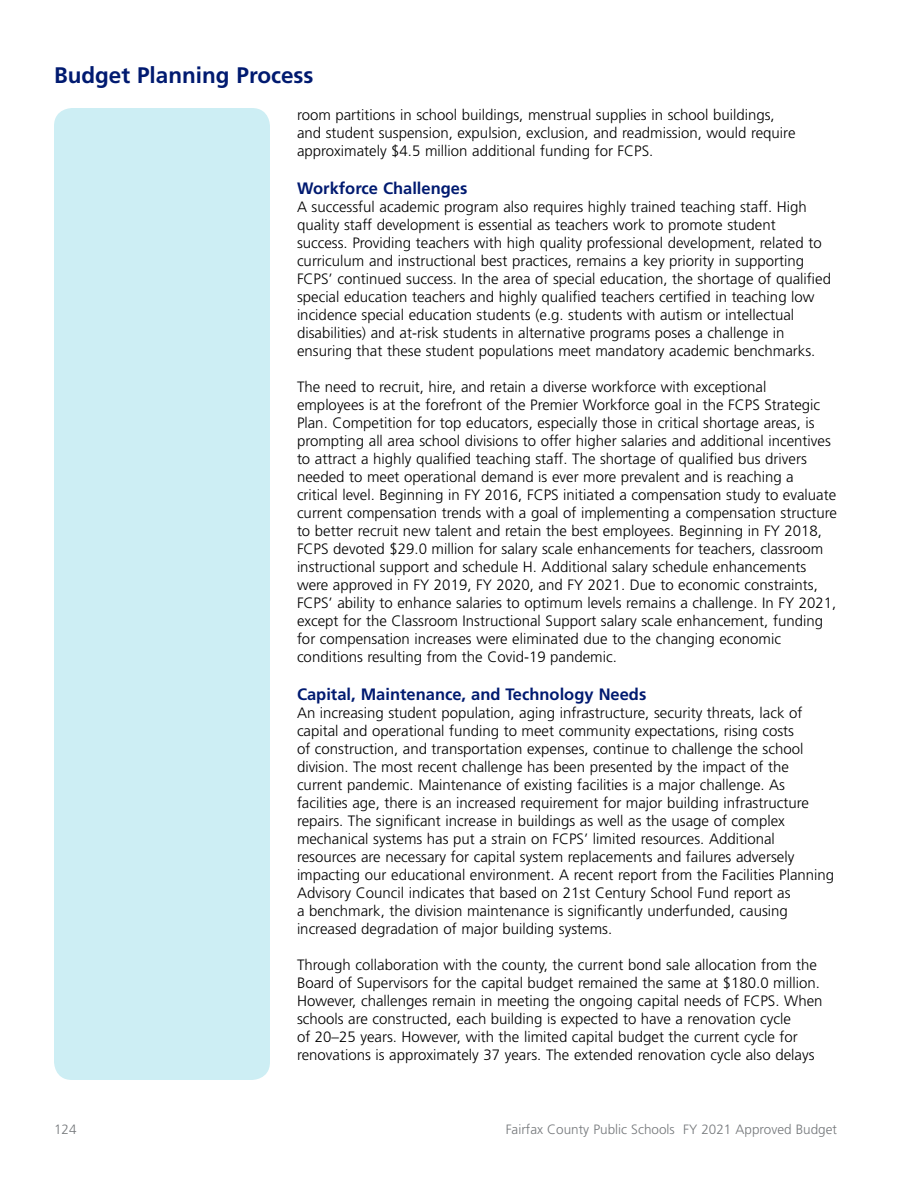
<style>
.page{position:relative;width:918px;height:1188px;background:#fff}
.page>*{position:absolute;margin:0;border:0;box-sizing:border-box;transform-origin:0 0}
.t1{font:700 22.5px "Frutiger LT Std";color:#001a70}
.t2{font:700 16.5px "Frutiger LT Std";color:#001a70}
.Program_Text_Indente{font:300 15px/18px "Frutiger LT Std";color:#000}
.t3{font:300 13.5px "Frutiger LT Std";color:#75787b}
</style>
<div class="page">
<div style="left:54px;top:108px;width:216px;height:972px;background:#cdeef4;border-radius:18px"></div>
<h1 class="t1" style="left:54px;top:62px;width:261px">Budget Planning Process</h1>
<p class="Program_Text_Indente" style="left:297px;top:106px;width:500px">room partitions in school buildings, menstrual supplies in school buildings, and student suspension, expulsion, exclusion, and readmission, would require approximately $4.5 million additional funding for FCPS.</p>
<p class="t2" style="left:297px;top:178px;width:172px">Workforce Challenges</p>
<p class="Program_Text_Indente" style="left:297px;top:198px;width:536px">A successful academic program also requires highly trained teaching staff. High quality staff development is essential as teachers work to promote student<br>success. Providing teachers with high quality professional development, related to curriculum and instructional best practices, remains a key priority in supporting FCPS’ continued success. In the area of special education, the shortage of qualified special education teachers and highly qualified teachers certified in teaching low incidence special education students (e.g. students with autism or intellectual disabilities) and at-risk students in alternative programs poses a challenge in ensuring that these student populations meet mandatory academic benchmarks.</p>
<p class="Program_Text_Indente" style="left:297px;top:378px;width:541px">The need to recruit, hire, and retain a diverse workforce with exceptional employees is at the forefront of the Premier Workforce goal in the FCPS Strategic Plan. Competition for top educators, especially those in critical shortage areas, is prompting all area school divisions to offer higher salaries and additional incentives to attract a highly qualified teaching staff. The shortage of qualified bus drivers needed to meet operational demand is ever more prevalent and is reaching a critical level. Beginning in FY 2016, FCPS initiated a compensation study to evaluate current compensation trends with a goal of implementing a compensation structure to better recruit new talent and retain the best employees. Beginning in FY 2018, FCPS devoted $29.0 million for salary scale enhancements for teachers, classroom instructional support and schedule H. Additional salary schedule enhancements were approved in FY 2019, FY 2020, and FY 2021. Due to economic constraints, FCPS’ ability to enhance salaries to optimum levels remains a challenge. In FY 2021, except for the Classroom Instructional Support salary scale enhancement, funding for compensation increases were eliminated due to the changing economic conditions resulting from the Covid-19 pandemic.</p>
<p class="t2" style="left:297px;top:684px;width:351px">Capital, Maintenance, and Technology Needs</p>
<p class="Program_Text_Indente" style="left:297px;top:704px;width:539px">An increasing student population, aging infrastructure, security threats, lack of capital and operational funding to meet community expectations, rising costs<br>of construction, and transportation expenses, continue to challenge the school division. The most recent challenge has been presented by the impact of the current pandemic. Maintenance of existing facilities is a major challenge. As facilities age, there is an increased requirement for major building infrastructure repairs. The significant increase in buildings as well as the usage of complex mechanical systems has put a strain on FCPS’ limited resources. Additional resources are necessary for capital system replacements and failures adversely impacting our educational environment. A recent report from the Facilities Planning Advisory Council indicates that based on 21st Century School Fund report as<br>a benchmark, the division maintenance is significantly underfunded, causing increased degradation of major building systems.</p>
<p class="Program_Text_Indente" style="left:297px;top:956px;width:527px">Through collaboration with the county, the current bond sale allocation from the Board of Supervisors for the capital budget remained the same at $180.0 million.<br>However, challenges remain in meeting the ongoing capital needs of FCPS. When schools are constructed, each building is expected to have a renovation cycle<br>of 20–25 years. However, with the limited capital budget the current cycle for renovations is approximately 37 years. The extended renovation cycle also delays</p>
<p class="t3" style="left:54px;top:1122px;width:24px">124</p>
<p class="t3" style="left:506px;top:1122px;width:333px">Fairfax County Public Schools FY 2021 Approved Budget</p>
</div>
